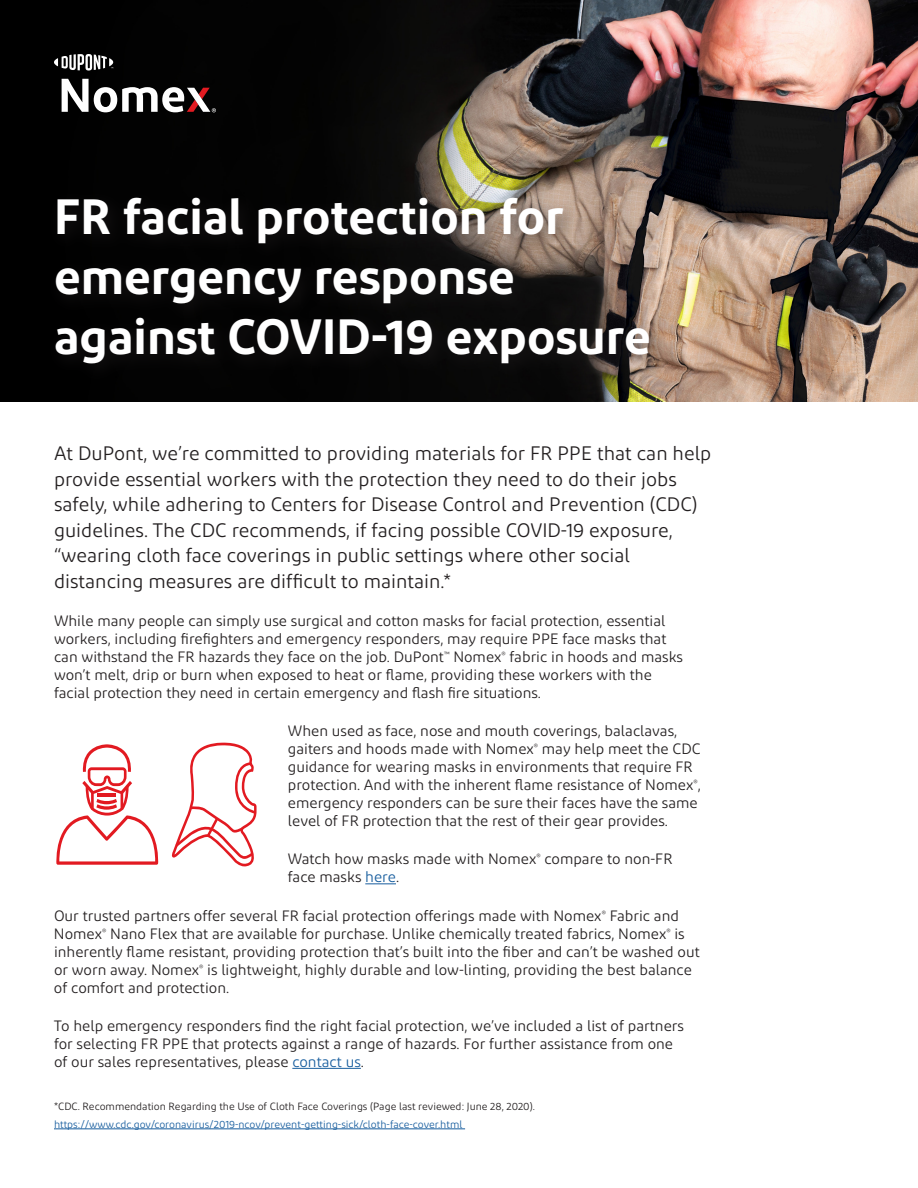
<style>
.page{position:relative;width:918px;height:1188px;background:#fff}
.page>*{position:absolute;margin:0;border:0;box-sizing:border-box;transform-origin:0 0}
.Headline{font:600 49.5px/60px "Diodrum";color:#fff}
.Body_text_14_18_Blac{font:19.5px/25.5px "Diodrum";color:#231f20}
.Body_10_12{font:15px/18px "Diodrum";color:#231f20}
.Footnote{font:10.5px "Diodrum";color:#231f20}
.Footnote-2{font:10.5px "Diodrum";color:#175d9e}
.s1{color:#175d9e}
</style>
<div class="page">
<img style="left:0;top:0;width:918px;height:402px">
<hr style="left:365px;top:883px;width:31px;height:1px;background:#175d9e">
<hr style="left:292px;top:1068px;width:69px;height:1px;background:#175d9e">
<svg style="left:54px;top:54px;width:59px;height:17px"></svg>
<svg style="left:62px;top:79px;width:154px;height:33px"></svg>
<div style="left:46px;top:189px;width:622px;height:194px;background:#231f20;opacity:.6"></div>
<hr style="left:54px;top:1129px;width:411px;height:1px;background:#175d9e">
<svg style="left:171px;top:742px;width:86px;height:124px"></svg>
<svg style="left:56px;top:744px;width:103px;height:121px"></svg>
<p class="Headline" style="left:54px;top:186px;width:598px">FR facial protection for emergency response against COVID-19 exposure</p>
<p class="Body_text_14_18_Blac" style="left:54px;top:440px;width:659px">At DuPont, we’re committed to providing materials for FR PPE that can help provide essential workers with the protection they need to do their jobs safely, while adhering to Centers for Disease Control and Prevention (CDC) guidelines. The CDC recommends, if facing possible COVID-19 exposure, “wearing cloth face coverings in public settings where other social distancing measures are difficult to maintain.*</p>
<p class="Body_10_12" style="left:54px;top:611px;width:631px">While many people can simply use surgical and cotton masks for facial protection, essential workers, including firefighters and emergency responders, may require PPE face masks that can withstand the FR hazards they face on the job. DuPont<sup>™</sup> Nomex<sup>®</sup> fabric in hoods and masks won’t melt, drip or burn when exposed to heat or flame, providing these workers with the facial protection they need in certain emergency and flash fire situations.</p>
<p class="Body_10_12" style="left:288px;top:722px;width:414px">When used as face, nose and mouth coverings, balaclavas, gaiters and hoods made with Nomex<sup>®</sup> may help meet the CDC guidance for wearing masks in environments that require FR protection. And with the inherent flame resistance of Nomex<sup>®</sup>, emergency responders can be sure their faces have the same level of FR protection that the rest of their gear provides.</p>
<p class="Body_10_12" style="left:288px;top:850px;width:386px">Watch how masks made with Nomex<sup>®</sup> compare to non-FR face masks <span class="s1">here</span>.</p>
<p class="Body_10_12" style="left:54px;top:906px;width:647px">Our trusted partners offer several FR facial protection offerings made with Nomex<sup>®</sup> Fabric and Nomex<sup>®</sup> Nano Flex that are available for purchase. Unlike chemically treated fabrics, Nomex<sup>®</sup> is inherently flame resistant, providing protection that’s built into the fiber and can’t be washed out or worn away. Nomex<sup>®</sup> is lightweight, highly durable and low-linting, providing the best balance of comfort and protection.</p>
<p class="Body_10_12" style="left:54px;top:1016px;width:632px">To help emergency responders find the right facial protection, we’ve included a list of partners for selecting FR PPE that protects against a range of hazards. For further assistance from one of our sales representatives, please <span class="s1">contact us</span>.</p>
<p class="Footnote" style="left:54px;top:1100px;width:482px">*CDC. Recommendation Regarding the Use of Cloth Face Coverings (Page last reviewed: June 28, 2020).</p>
<p class="Footnote-2" style="left:54px;top:1118px;width:410px">https://www.cdc.gov/coronavirus/2019-ncov/prevent-getting-sick/cloth-face-cover.html</p>
</div>
